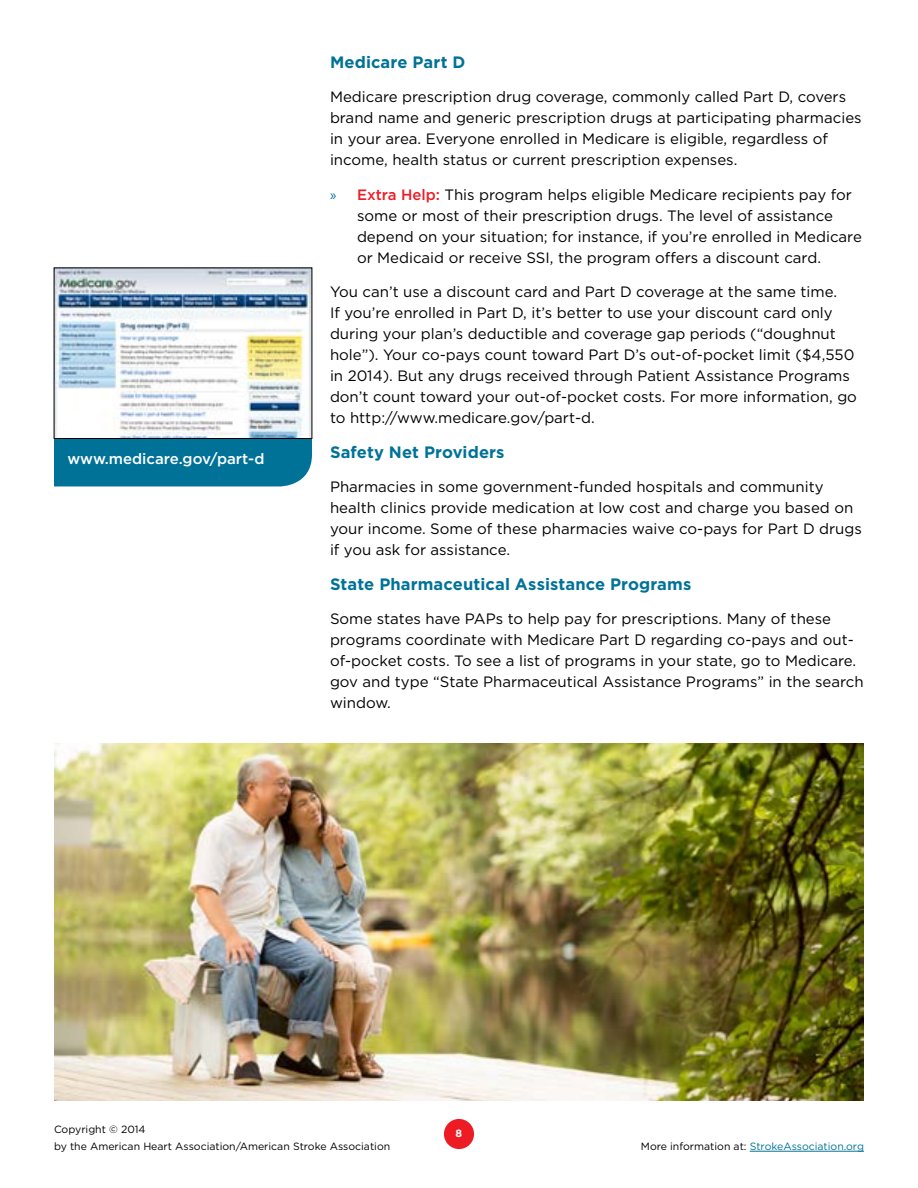
<style>
.page{position:relative;width:918px;height:1188px;background:#fff}
.page>*{position:absolute;margin:0;border:0;box-sizing:border-box;transform-origin:0 0}
.t1{font:700 16.5px "Gotham";letter-spacing:.005em;color:#007298}
.t2{font:15px/21px "Gotham";color:#000}
.t3{font:500 15px "Gotham";color:#fff}
.t4{font:700 10.65px "Gotham";color:#fff}
.t5{font:10.5px/16.5px "Gotham";color:#000}
.t6{font:10.5px "Gotham";color:#007298}
.s1{font-family:"Myriad Pro";color:#007298}
.s2{font-weight:500;color:#ed1c24}
.s3{color:#000}
</style>
<div class="page">
<div style="left:444px;top:1119px;width:30px;height:30px;background:#ed1c24;border-radius:50%"></div>
<hr style="left:750px;top:1151px;width:114px;height:1px;background:#007298">
<img style="left:54px;top:743px;width:810px;height:357px">
<div style="left:54px;top:439px;width:258px;height:47px;background:#007298"></div>
<img style="left:56px;top:270px;width:254px;height:167px">
<div style="left:54px;top:268px;width:258px;height:171px;border:1px solid #000"></div>
<p class="t3" style="left:68px;top:451px;width:198px">www.medicare.gov/part-d</p>
<p class="t1" style="left:330px;top:52px;width:137px">Medicare Part D</p>
<p class="t2" style="left:330px;top:86px;width:533px">Medicare prescription drug coverage, commonly called Part D, covers brand name and generic prescription drugs at participating pharmacies in your area. Everyone enrolled in Medicare is eligible, regardless of income, health status or current prescription expenses.</p>
<p class="t2" style="left:357px;top:184px;width:506px;text-indent:-27px"><span class="s1">»</span> <span class="s2">Extra Help:</span> This program helps eligible Medicare recipients pay for some or most of their prescription drugs. The level of assistance depend on your situation; for instance, if you’re enrolled in Medicare or Medicaid or receive SSI, the program offers a discount card.</p>
<p class="t2" style="left:330px;top:281px;width:528px">You can’t use a discount card and Part D coverage at the same time.<br>If you’re enrolled in Part D, it’s better to use your discount card only during your plan’s deductible and coverage gap periods (“doughnut hole”). Your co-pays count toward Part D’s out-of-pocket limit ($4,550 in 2014). But any drugs received through Patient Assistance Programs don’t count toward your out-of-pocket costs. For more information, go to http://www.medicare.gov/part-d.</p>
<p class="t1" style="left:330px;top:442px;width:176px">Safety Net Providers</p>
<p class="t2" style="left:330px;top:476px;width:533px">Pharmacies in some government-funded hospitals and community health clinics provide medication at low cost and charge you based on your income. Some of these pharmacies waive co-pays for Part D drugs if you ask for assistance.</p>
<p class="t1" style="left:330px;top:574px;width:363px">State Pharmaceutical Assistance Programs</p>
<p class="t2" style="left:330px;top:608px;width:535px">Some states have PAPs to help pay for prescriptions. Many of these programs coordinate with Medicare Part D regarding co-pays and out&shy;of-pocket costs. To see a list of programs in your state, go to Medicare. gov and type “State Pharmaceutical Assistance Programs” in the search window.</p>
<p class="t5" style="left:54px;top:1121px;width:338px">Copyright © 2014<br>by the American Heart Association/American Stroke Association</p>
<p class="t4" style="left:456px;top:1128px;width:8px">8</p>
<p class="t6" style="left:641px;top:1140px;width:225px"><span class="s3">More information at:</span> StrokeAssociation.org</p>
</div>
